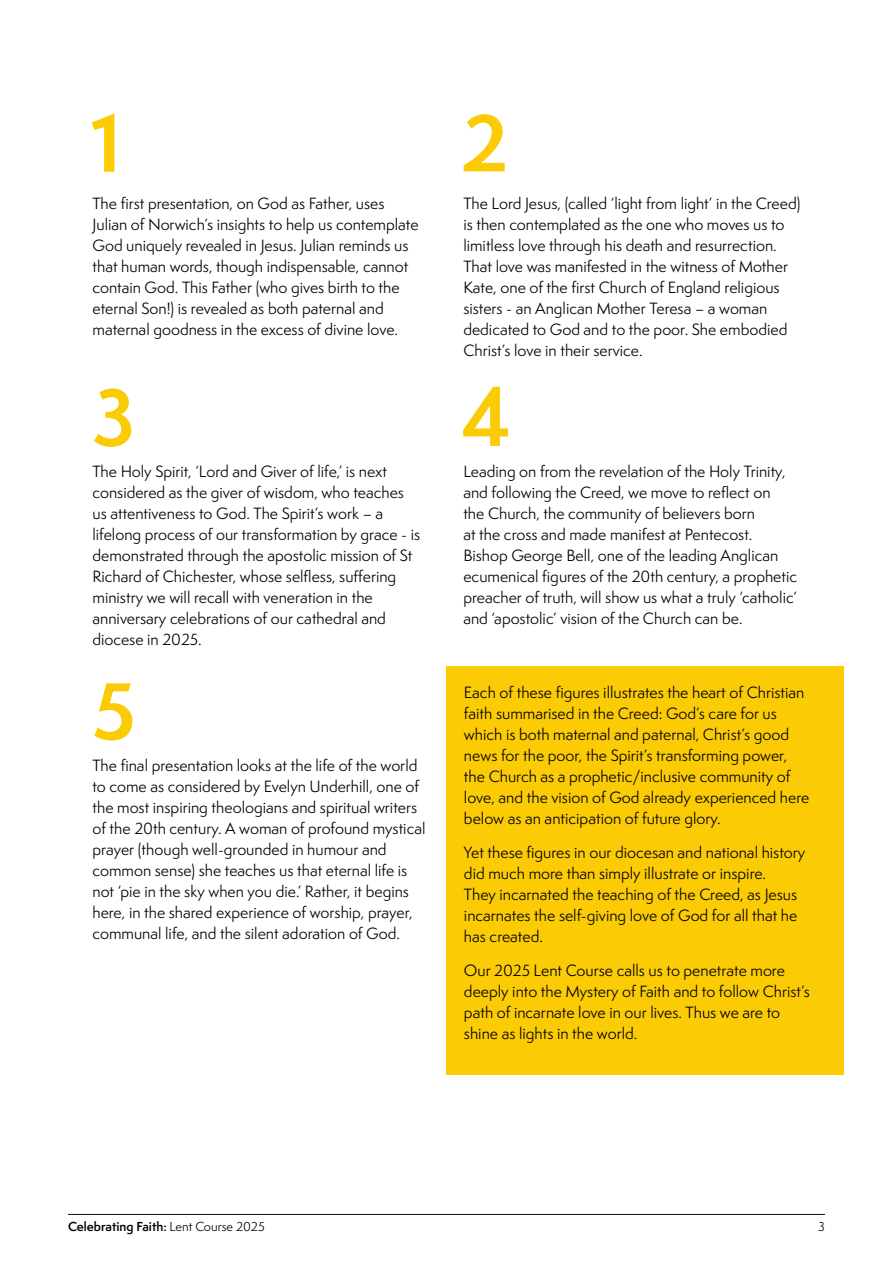
<style>
.page{position:relative;width:893px;height:1263px;background:#fff}
.page>*{position:absolute;margin:0;border:0;box-sizing:border-box;transform-origin:0 0}
.t1{font:700 75px "Semplicita Pro";color:#fbcb06}
.t2{font:15px/21px "Semplicita Pro";color:#000}
.t3{font:600 12px "Semplicita Pro";color:#000}
.t4{font:12px "Semplicita Pro";color:#000}
.s1{font-weight:400}
</style>
<div class="page">
<hr style="left:68px;top:1214px;width:757px;height:1px;background:#001020">
<div style="left:446px;top:666px;width:398px;height:409px;background:#fbcb06"></div>
<h1 class="t1" style="left:90px;top:87px;width:32px">1</h1>
<p class="t2" style="left:92px;top:193px;width:328px">The first presentation, on God as Father, uses Julian of Norwich’s insights to help us contemplate God uniquely revealed in Jesus. Julian reminds us that human words, though indispensable, cannot contain God. This Father (who gives birth to the eternal Son!) is revealed as both paternal and maternal goodness in the excess of divine love.</p>
<h1 class="t1" style="left:92px;top:361px;width:44px">3</h1>
<p class="t2" style="left:92px;top:461px;width:329px">The Holy Spirit, ‘Lord and Giver of life,’ is next considered as the giver of wisdom, who teaches us attentiveness to God. The Spirit’s work – a lifelong process of our transformation by grace - is demonstrated through the apostolic mission of St Richard of Chichester, whose selfless, suffering ministry we will recall with veneration in the anniversary celebrations of our cathedral and diocese in 2025.</p>
<h1 class="t1" style="left:92px;top:655px;width:45px">5</h1>
<p class="t2" style="left:92px;top:755px;width:334px">The final presentation looks at the life of the world to come as considered by Evelyn Underhill, one of the most inspiring theologians and spiritual writers of the 20th century. A woman of profound mystical prayer (though well-grounded in humour and common sense) she teaches us that eternal life is not ‘pie in the sky when you die.’ Rather, it begins here, in the shared experience of worship, prayer, communal life, and the silent adoration of God.</p>
<h1 class="t1" style="left:461px;top:87px;width:48px">2</h1>
<p class="t2" style="left:463px;top:193px;width:339px">The Lord Jesus, (called ‘light from light’ in the Creed) is then contemplated as the one who moves us to limitless love through his death and resurrection.<br>That love was manifested in the witness of Mother Kate, one of the first Church of England religious sisters - an Anglican Mother Teresa – a woman dedicated to God and to the poor. She embodied Christ’s love in their service.</p>
<h1 class="t1" style="left:461px;top:361px;width:51px">4</h1>
<p class="t2" style="left:463px;top:461px;width:335px">Leading on from the revelation of the Holy Trinity, and following the Creed, we move to reflect on<br>the Church, the community of believers born<br>at the cross and made manifest at Pentecost.<br>Bishop George Bell, one of the leading Anglican ecumenical figures of the 20th century, a prophetic preacher of truth, will show us what a truly ‘catholic’ and ‘apostolic’ vision of the Church can be.</p>
<p class="t2" style="left:464px;top:682px;width:347px">Each of these figures illustrates the heart of Christian faith summarised in the Creed: God’s care for us which is both maternal and paternal, Christ’s good news for the poor, the Spirit’s transforming power, the Church as a prophetic/inclusive community of love, and the vision of God already experienced here below as an anticipation of future glory.</p>
<p class="t2" style="left:464px;top:841px;width:343px">Yet these figures in our diocesan and national history did much more than simply illustrate or inspire.<br>They incarnated the teaching of the Creed, as Jesus incarnates the self-giving love of God for all that he has created.</p>
<p class="t2" style="left:464px;top:959px;width:347px">Our 2025 Lent Course calls us to penetrate more deeply into the Mystery of Faith and to follow Christ’s path of incarnate love in our lives. Thus we are to shine as lights in the world.</p>
<p class="t3" style="left:68px;top:1218px;width:198px">Celebrating Faith: <span class="s1">Lent Course 2025</span></p>
<p class="t4" style="left:818px;top:1218px;width:8px">3</p>
</div>
